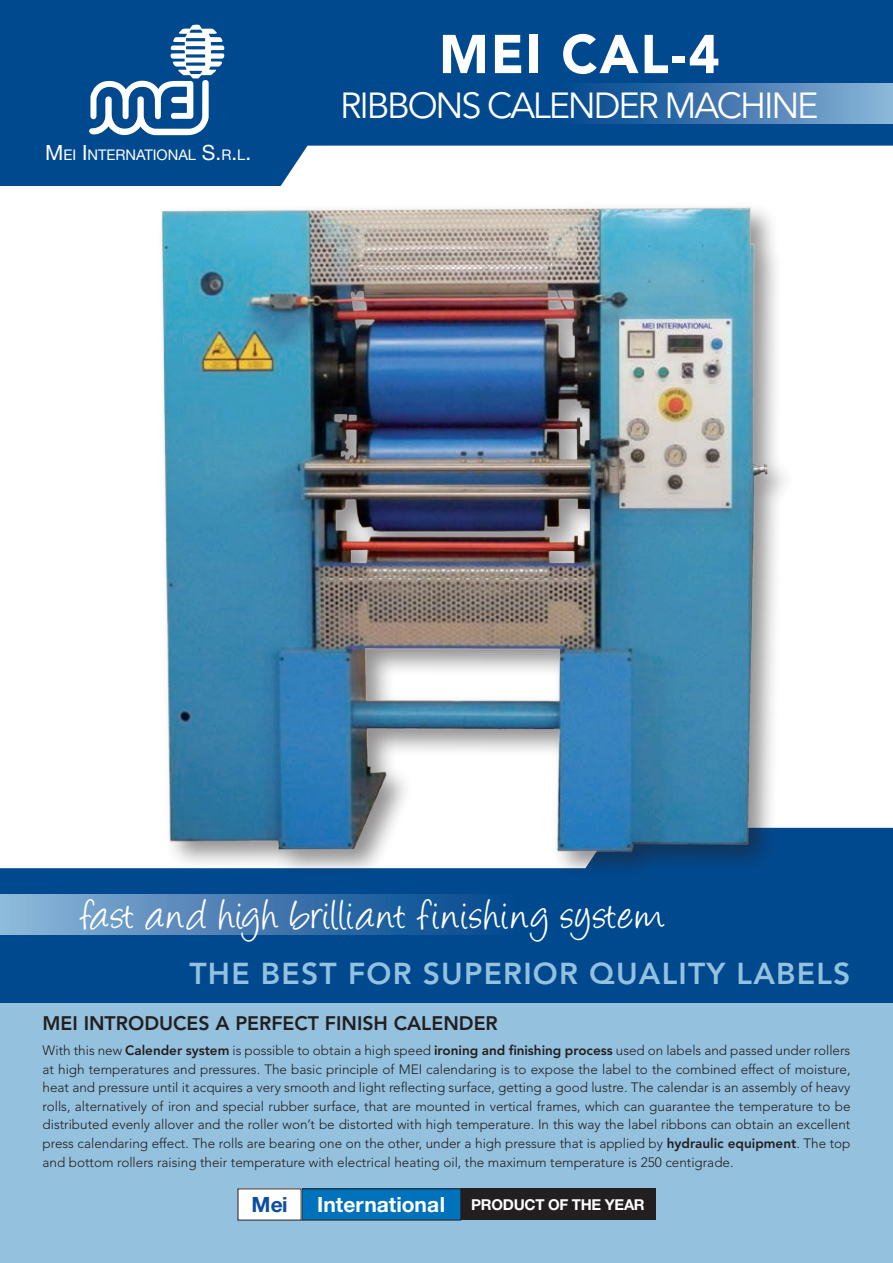
<style>
.page{position:relative;width:893px;height:1263px;background:#fff}
.page>*{position:absolute;margin:0;border:0;box-sizing:border-box;transform-origin:0 0}
.t1{font:900 54px "Avenir";letter-spacing:.04em;color:#fff}
.t2{font:48px "Angelina";letter-spacing:.04em;color:#fff}
.t3{font:36px "Avenir";letter-spacing:-.06em;color:#fff}
.t4{font:800 30px "Avenir";letter-spacing:.04em;color:#94c1de}
.t5{font:700 21px "Helvetica Neue";color:#0d4da1}
.t6{font:800 19.5px "Avenir";color:#231f20}
.t7{font:700 15px "Helvetica Neue";letter-spacing:-.02em;color:#fff}
.t8{font:14.7px "Helvetica Neue";color:#fff}
.t9{font:300 13.5px/18.6px "Avenir";color:#231f20;text-align:justify}
.s1{font-size:21px}
.s2{font-weight:800}
</style>
<div class="page">
<svg style="left:0;top:0;width:893px;height:186px;fill:#01498e"></svg>
<svg style="left:89px;top:25px;width:135px;height:110px"></svg>
<div style="left:559px;top:84px;width:334px;height:40px;background:linear-gradient(to right,#00438b,#8bb2d6)"></div>
<div style="left:0;top:828px;width:893px;height:175px;background:#01498e"></div>
<div style="left:0;top:894px;width:519px;height:40px;background:linear-gradient(to right,#8db5d8,#00438b)"></div>
<div style="left:0;top:1003px;width:893px;height:260px;background:#94c1de"></div>
<div style="left:302px;top:1189px;width:159px;height:31px;background:#0072bc"></div>
<div style="left:461px;top:1188px;width:194px;height:32px;background:#231f20"></div>
<div style="left:238px;top:1189px;width:63px;height:31px;background:#fff"></div>
<div style="left:156px;top:201px;width:640px;height:679px;background:#231f20;opacity:.5"></div>
<img style="left:152px;top:201px;width:626px;height:658px">
<h1 class="t1" style="left:439px;top:22px;width:282px">MEI CAL-4</h1>
<p class="t8" style="left:45px;top:146px;width:208px"><span class="s1">M</span>EI <span class="s1">I</span> NTERNATIONAL <span class="s1">S.</span>R<span class="s1">.</span>L<span class="s1">.</span></p>
<h3 class="t3" style="left:340px;top:85px;width:480px">RIBBONS CALENDER MACHINE</h3>
<h2 class="t2" style="left:81px;top:895px;width:585px">fast and high brilliant finishing system</h2>
<h3 class="t4" style="left:190px;top:956px;width:662px">THE BEST FOR SUPERIOR QUALITY LABELS</h3>
<h3 class="t6" style="left:43px;top:1012px;width:457px">MEI INTRODUCES A PERFECT FINISH CALENDER</h3>
<p class="t9" style="left:43px;top:1041px;width:809px">With this new <span class="s2">Calender system</span> is possible to obtain a high speed <span class="s2">ironing and finishing process</span> used on labels and passed under rollers at high temperatures and pressures. The basic principle of MEI calendaring is to expose the label to the combined effect of moisture, heat and pressure until it acquires a very smooth and light reflecting surface, getting a good lustre. The calendar is an assembly of heavy rolls, alternatively of iron and special rubber surface, that are mounted in vertical frames, which can guarantee the temperature to be distributed evenly allover and the roller won’t be distorted with high temperature. In this way the label ribbons can obtain an excellent press calendaring effect. The rolls are bearing one on the other, under a high pressure that is applied by <span class="s2">hydraulic equipment</span>. The top and bottom rollers raising their temperature with electrical heating oil, the maximum temperature is 250 centigrade.</p>
<h3 class="t5" style="left:252px;top:1191px;width:37px">Mei</h3>
<p class="t7" style="left:317px;top:1195px;width:329px"><span class="s1">International</span> PRODUCT OF THE YEAR</p>
</div>
